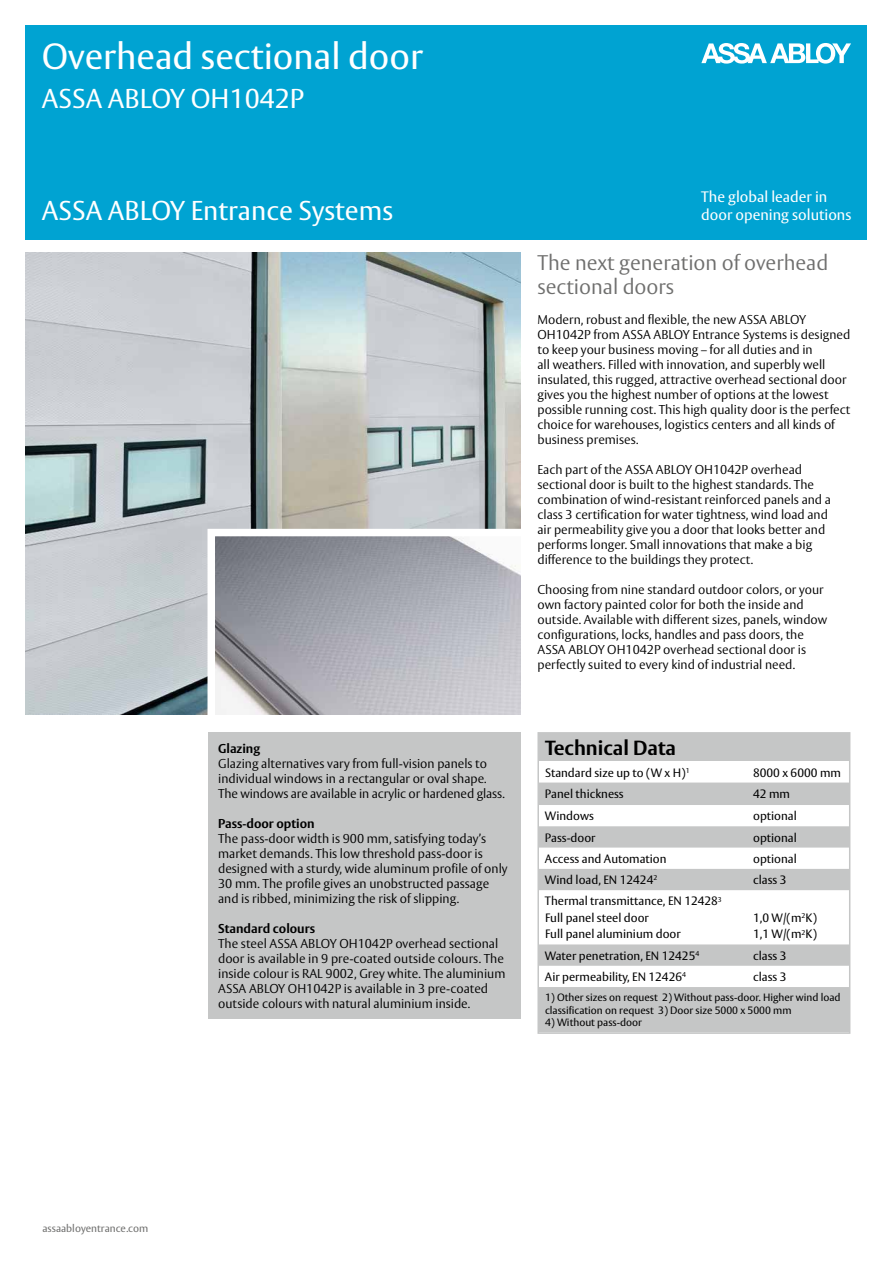
<style>
.page{position:relative;width:893px;height:1263px;background:#fff}
.page>*{position:absolute;margin:0;border:0;box-sizing:border-box;transform-origin:0 0}
.t1{font:36px "ASSA Vesta";color:#fff}
.t2{font:27px "ASSA Vesta";color:#fff}
.t3{font:300 21px/24px "ASSA Vesta";color:#6f6f6e}
.t4{font:700 20.25px "ASSA Vesta";color:#000}
.t5{font:15px/18px "ASSA Vesta";color:#fff}
.t6{font:300 12.75px/15px "ASSA Vesta";color:#000}
.t7{font:700 12.75px "ASSA Vesta";color:#000}
.t8{font:12px/16.5px "ASSA Vesta";color:#000}
.t9{font:10.5px/12.6px "ASSA Vesta";color:#000}
.t10{font:10.5px "ASSA Vesta";color:#6f6f6e}
</style>
<div class="page">
<div style="left:25px;top:25px;width:842px;height:215px;background:#00a3d2"></div>
<svg style="left:701px;top:43px;width:150px;height:21px"></svg>
<img style="left:25px;top:252px;width:495px;height:462px">
<svg style="left:204px;top:525px;width:317px;height:190px;background:#aeafb6"></svg>
<div style="left:207px;top:732px;width:313px;height:286px;background:#c5c6c6"></div>
<div style="left:539px;top:734px;width:310px;height:27px;background:#c5c6c6"></div>
<svg style="left:540px;top:782px;width:307px;height:249px;fill:#c5c6c6"></svg>
<div style="left:537px;top:732px;width:313px;height:302px;border:2px solid #c5c6c6"></div>
<h1 class="t1" style="left:42px;top:35px;width:383px">Overhead sectional door</h1>
<h2 class="t2" style="left:42px;top:82px;width:264px">ASSA ABLOY OH1042P</h2>
<h2 class="t2" style="left:42px;top:194px;width:353px">ASSA ABLOY Entrance Systems</h2>
<p class="t5" style="left:701px;top:189px;width:152px">The global leader in door opening solutions</p>
<p class="t7" style="left:218px;top:740px;width:43px">Glazing</p>
<p class="t6" style="left:218px;top:756px;width:288px">Glazing alternatives vary from full-vision panels to individual windows in a rectangular or oval shape.<br>The windows are available in acrylic or hardened glass.</p>
<p class="t7" style="left:218px;top:815px;width:98px">Pass-door option</p>
<p class="t6" style="left:218px;top:831px;width:291px">The pass-door width is 900 mm, satisfying today’s market demands. This low threshold pass-door is designed with a sturdy, wide aluminum profile of only 30 mm. The profile gives an unobstructed passage and is ribbed, minimizing the risk of slipping.</p>
<p class="t7" style="left:218px;top:920px;width:98px">Standard colours</p>
<p class="t6" style="left:218px;top:936px;width:289px">The steel ASSA ABLOY OH1042P overhead sectional door is available in 9 pre-coated outside colours. The inside colour is RAL 9002, Grey white. The aluminium ASSA ABLOY OH1042P is available in 3 pre-coated outside colours with natural aluminium inside.</p>
<h3 class="t3" style="left:537px;top:252px;width:292px">The next generation of overhead sectional doors</h3>
<p class="t6" style="left:537px;top:313px;width:314px">Modern, robust and flexible, the new ASSA ABLOY OH1042P from ASSA ABLOY Entrance Systems is designed to keep your business moving – for all duties and in<br>all weathers. Filled with innovation, and superbly well insulated, this rugged, attractive overhead sectional door gives you the highest number of options at the lowest possible running cost. This high quality door is the perfect choice for warehouses, logistics centers and all kinds of business premises.</p>
<p class="t6" style="left:537px;top:463px;width:295px">Each part of the ASSA ABLOY OH1042P overhead sectional door is built to the highest standards. The combination of wind-resistant reinforced panels and a class 3 certification for water tightness, wind load and air permeability give you a door that looks better and performs longer. Small innovations that make a big difference to the buildings they protect.</p>
<p class="t6" style="left:537px;top:583px;width:291px">Choosing from nine standard outdoor colors, or your own factory painted color for both the inside and outside. Available with different sizes, panels, window configurations, locks, handles and pass doors, the ASSA ABLOY OH1042P overhead sectional door is perfectly suited to every kind of industrial need.</p>
<h3 class="t4" style="left:545px;top:736px;width:133px">Technical Data</h3>
<p class="t8" style="left:545px;top:765px;width:146px">Standard size up to (W x H)<sup>1</sup></p>
<p class="t8" style="left:753px;top:765px;width:89px">8000 x 6000 mm</p>
<p class="t8" style="left:545px;top:786px;width:80px">Panel thickness</p>
<p class="t8" style="left:753px;top:786px;width:38px">42 mm</p>
<p class="t8" style="left:545px;top:808px;width:50px">Windows</p>
<p class="t8" style="left:753px;top:808px;width:45px">optional</p>
<p class="t8" style="left:545px;top:830px;width:52px">Pass-door</p>
<p class="t8" style="left:753px;top:830px;width:45px">optional</p>
<p class="t8" style="left:545px;top:851px;width:123px">Access and Automation</p>
<p class="t8" style="left:753px;top:851px;width:45px">optional</p>
<p class="t8" style="left:545px;top:872px;width:114px">Wind load, EN 12424<sup>2</sup></p>
<p class="t8" style="left:753px;top:872px;width:35px">class 3</p>
<p class="t8" style="left:545px;top:893px;width:178px">Thermal transmittance, EN 12428<sup>3<br></sup>Full panel steel door<br>Full panel aluminium door</p>
<p class="t8" style="left:753px;top:910px;width:65px">1,0 W/(m<sup>2</sup>K)<br>1,1 W/(m<sup>2</sup>K)</p>
<p class="t8" style="left:545px;top:948px;width:156px">Water penetration, EN 12425<sup>4</sup></p>
<p class="t8" style="left:753px;top:948px;width:35px">class 3</p>
<p class="t8" style="left:545px;top:969px;width:143px">Air permeability, EN 12426<sup>4</sup></p>
<p class="t8" style="left:753px;top:969px;width:35px">class 3</p>
<p class="t9" style="left:545px;top:992px;width:297px">1) Other sizes on request 2) Without pass-door. Higher wind load classification on request 3) Door size 5000 x 5000 mm</p>
<p class="t9" style="left:545px;top:1017px;width:99px">4) Without pass-door</p>
<p class="t10" style="left:43px;top:1222px;width:107px">assaabloyentrance.com</p>
</div>
